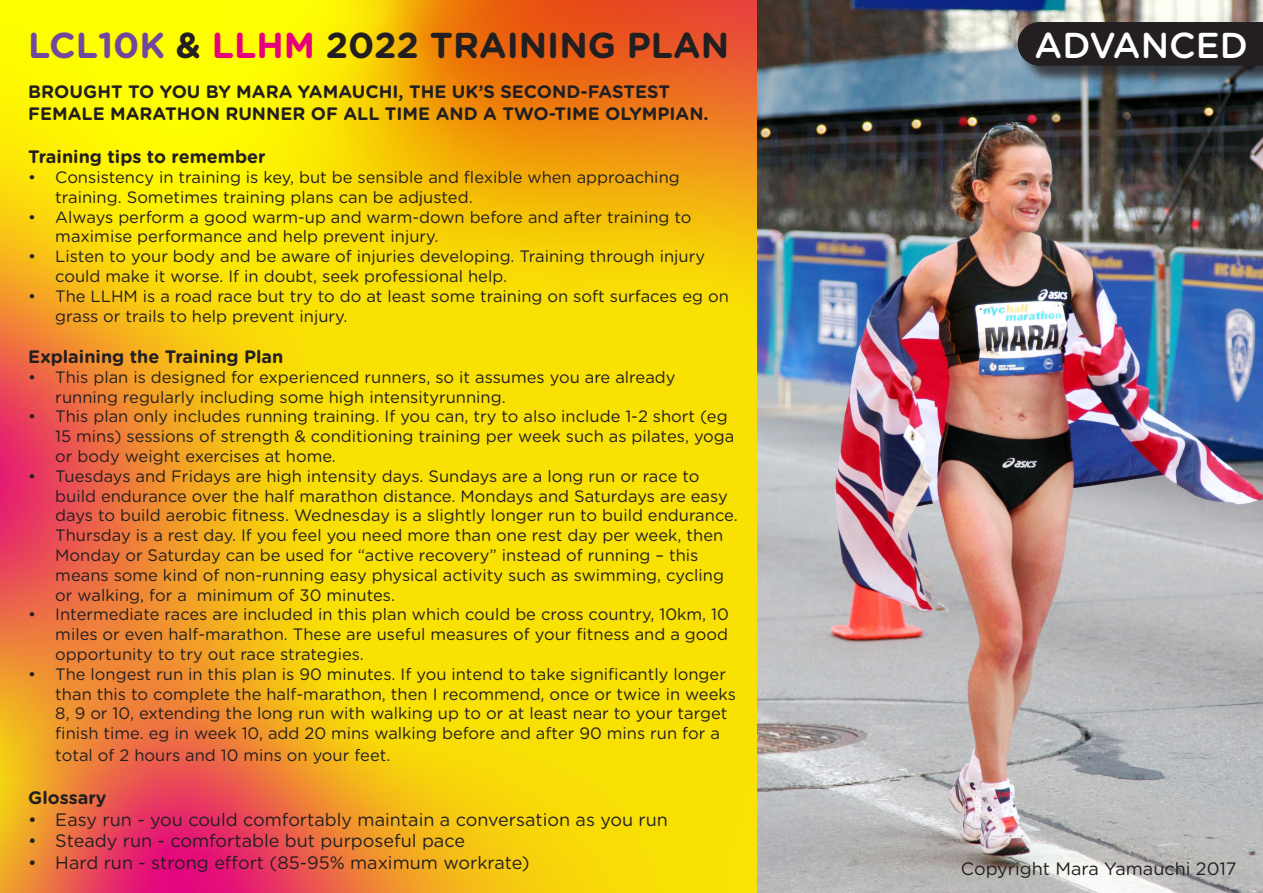
<style>
.page{position:relative;width:1263px;height:893px;background:#fff}
.page>*{position:absolute;margin:0;border:0;box-sizing:border-box;transform-origin:0 0}
.t1{font:700 36px "Gotham Rounded";color:#231f20}
.t2{font:500 36px "Gotham Rounded";color:#fff}
.t3{font:18px "Gotham Rounded";color:#231f20}
.t4{font:700 18px/21.6px "Gotham Rounded";color:#231f20}
.t5{font:16.5px/19.8px "Gotham Rounded";color:#231f20}
.s1{color:#70489d}
.s2{color:#e6007d}
</style>
<div class="page">
<img style="left:0;top:0;width:758px;height:893px">
<img style="left:758px;top:0;width:505px;height:893px">
<div style="left:1020px;top:24px;width:243px;height:61px;background:#231f20;opacity:.75"></div>
<div style="left:1017px;top:22px;width:246px;height:44px;background:#231f20"></div>
<p class="t1" style="left:28px;top:19px;width:702px"><span class="s1">LCL10K</span> &amp; <span class="s2">LLHM</span> 2022 TRAINING PLAN</p>
<p class="t2" style="left:1035px;top:20px;width:215px">ADVANCED</p>
<p class="t4" style="left:28px;top:80px;width:682px">BROUGHT TO YOU BY MARA YAMAUCHI, THE UK’S SECOND-FASTEST<br>FEMALE MARATHON RUNNER OF ALL TIME AND A TWO-TIME OLYMPIAN.</p>
<p class="t4" style="left:28px;top:145px;width:239px">Training tips to remember</p>
<p class="t5" style="left:55px;top:167px;width:626px;text-indent:-27px">• Consistency in training is key, but be sensible and flexible when approaching training. Sometimes training plans can be adjusted.</p>
<p class="t5" style="left:55px;top:206px;width:638px;text-indent:-27px">• Always perform a good warm-up and warm-down before and after training to maximise performance and help prevent injury.</p>
<p class="t5" style="left:55px;top:246px;width:651px;text-indent:-27px">• Listen to your body and be aware of injuries developing. Training through injury could make it worse. If in doubt, seek professional help.</p>
<p class="t5" style="left:55px;top:285px;width:675px;text-indent:-27px">• The LLHM is a road race but try to do at least some training on soft surfaces eg on grass or trails to help prevent injury.</p>
<p class="t4" style="left:28px;top:345px;width:257px">Explaining the Training Plan</p>
<p class="t5" style="left:55px;top:366px;width:622px;text-indent:-27px">• This plan is designed for experienced runners, so it assumes you are already running regularly including some high intensityrunning.</p>
<p class="t5" style="left:55px;top:406px;width:681px;text-indent:-27px">• This plan only includes running training. If you can, try to also include 1-2 short (eg<br>15 mins) sessions of strength &amp; conditioning training per week such as pilates, yoga or body weight exercises at home.</p>
<p class="t5" style="left:55px;top:465px;width:684px;text-indent:-27px">• Tuesdays and Fridays are high intensity days. Sundays are a long run or race to build endurance over the half marathon distance. Mondays and Saturdays are easy days to build aerobic fitness. Wednesday is a slightly longer run to build endurance.<br>Thursday is a rest day. If you feel you need more than one rest day per week, then Monday or Saturday can be used for “active recovery” instead of running – this means some kind of non-running easy physical activity such as swimming, cycling or walking, for a minimum of 30 minutes.</p>
<p class="t5" style="left:55px;top:604px;width:675px;text-align:justify;text-indent:-27px">• Intermediate races are included in this plan which could be cross country, 10km, 10 miles or even half-marathon. These are useful measures of your fitness and a good opportunity to try out race strategies.</p>
<p class="t5" style="left:55px;top:663px;width:682px;text-indent:-27px">• The longest run in this plan is 90 minutes. If you intend to take significantly longer than this to complete the half-marathon, then I recommend, once or twice in weeks 8, 9 or 10, extending the long run with walking up to or at least near to your target finish time. eg in week 10, add 20 mins walking before and after 90 mins run for a</p>
<p class="t5" style="left:55px;top:744px;width:337px">total of 2 hours and 10 mins on your feet.</p>
<p class="t4" style="left:28px;top:786px;width:80px">Glossary</p>
<p class="t3" style="left:28px;top:807px;width:641px">• Easy run - you could comfortably maintain a conversation as you run</p>
<p class="t3" style="left:28px;top:828px;width:438px">• Steady run - comfortable but purposeful pace</p>
<p class="t3" style="left:28px;top:850px;width:503px">• Hard run - strong effort (85-95% maximum workrate)</p>
<p class="t3" style="left:961px;top:857px;width:277px">Copyright Mara Yamauchi 2017</p>
</div>
